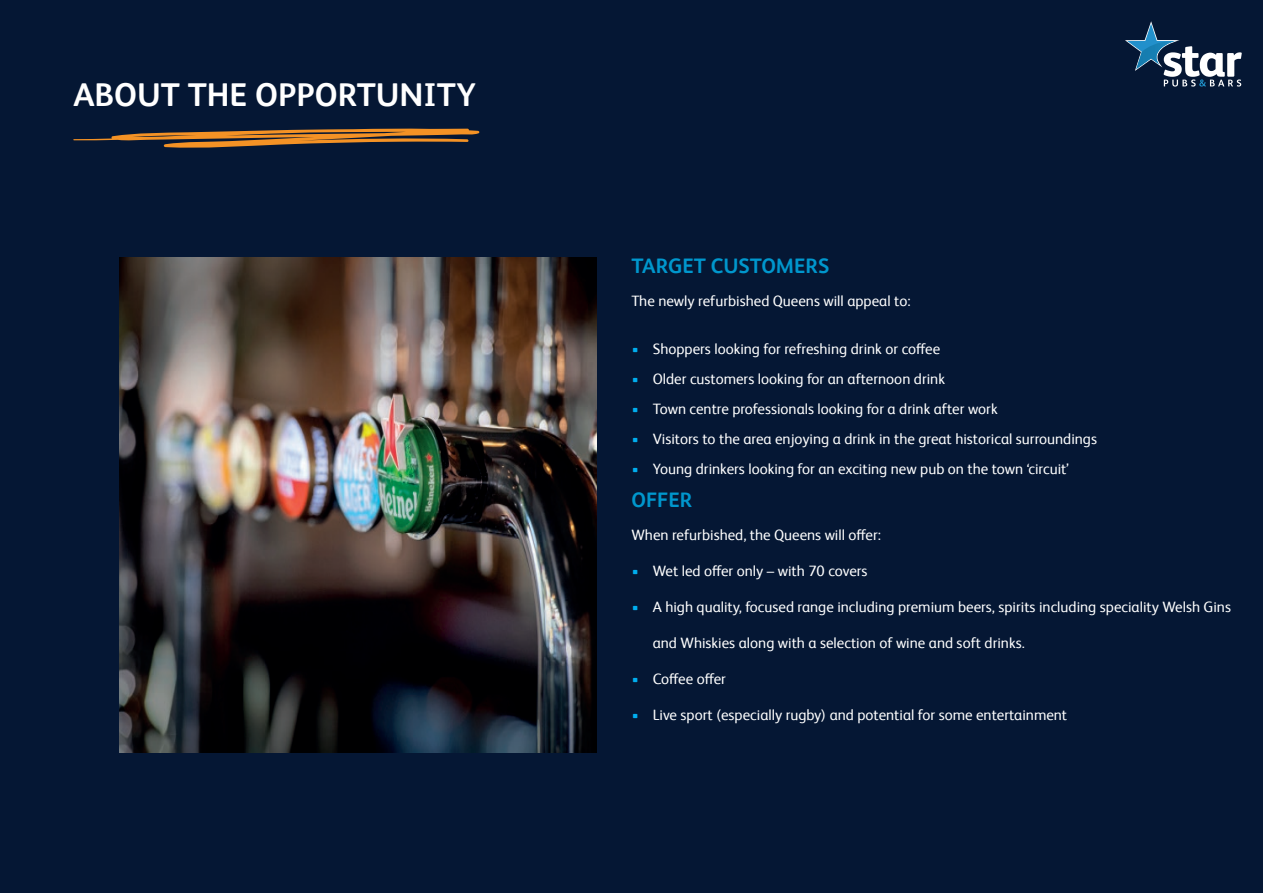
<style>
.page{position:relative;width:1263px;height:893px;background:#051734}
.page>*{position:absolute;margin:0;border:0;box-sizing:border-box;transform-origin:0 0}
.t1{font:700 33px "HEINEKEN Core";color:#fff}
.t2{font:700 21px "HEINEKEN Core";color:#0097cd}
.t3{font:15px "HEINEKEN Core";color:#fff}
.s1{color:#00aeef}
</style>
<div class="page">
<svg style="left:73px;top:128px;width:407px;height:20px"></svg>
<svg style="left:1125px;top:21px;width:117px;height:66px"></svg>
<img style="left:119px;top:257px;width:477px;height:496px">
<h1 class="t1" style="left:73px;top:72px;width:404px">ABOUT THE OPPORTUNITY</h1>
<h2 class="t2" style="left:631px;top:251px;width:199px">TARGET CUSTOMERS</h2>
<p class="t3" style="left:631px;top:290px;width:281px">The newly refurbished Queens will appeal to:</p>
<p class="t3" style="left:631px;top:338px;width:310px"><span class="s1">•</span> Shoppers looking for refreshing drink or coffee</p>
<p class="t3" style="left:631px;top:368px;width:315px"><span class="s1">•</span> Older customers looking for an afternoon drink</p>
<p class="t3" style="left:631px;top:398px;width:368px"><span class="s1">•</span> Town centre professionals looking for a drink after work</p>
<p class="t3" style="left:631px;top:428px;width:467px"><span class="s1">•</span> Visitors to the area enjoying a drink in the great historical surroundings</p>
<p class="t3" style="left:631px;top:458px;width:439px"><span class="s1">•</span> Young drinkers looking for an exciting new pub on the town ‘circuit’</p>
<h2 class="t2" style="left:631px;top:485px;width:62px">OFFER</h2>
<p class="t3" style="left:631px;top:524px;width:251px">When refurbished, the Queens will offer:</p>
<p class="t3" style="left:631px;top:560px;width:238px"><span class="s1">•</span> Wet led offer only – with 70 covers</p>
<p class="t3" style="left:631px;top:596px;width:601px"><span class="s1">•</span> A high quality, focused range including premium beers, spirits including speciality Welsh Gins</p>
<p class="t3" style="left:653px;top:632px;width:373px">and Whiskies along with a selection of wine and soft drinks.</p>
<p class="t3" style="left:631px;top:668px;width:96px"><span class="s1">•</span> Coffee offer</p>
<p class="t3" style="left:631px;top:704px;width:437px"><span class="s1">•</span> Live sport (especially rugby) and potential for some entertainment</p>
</div>
